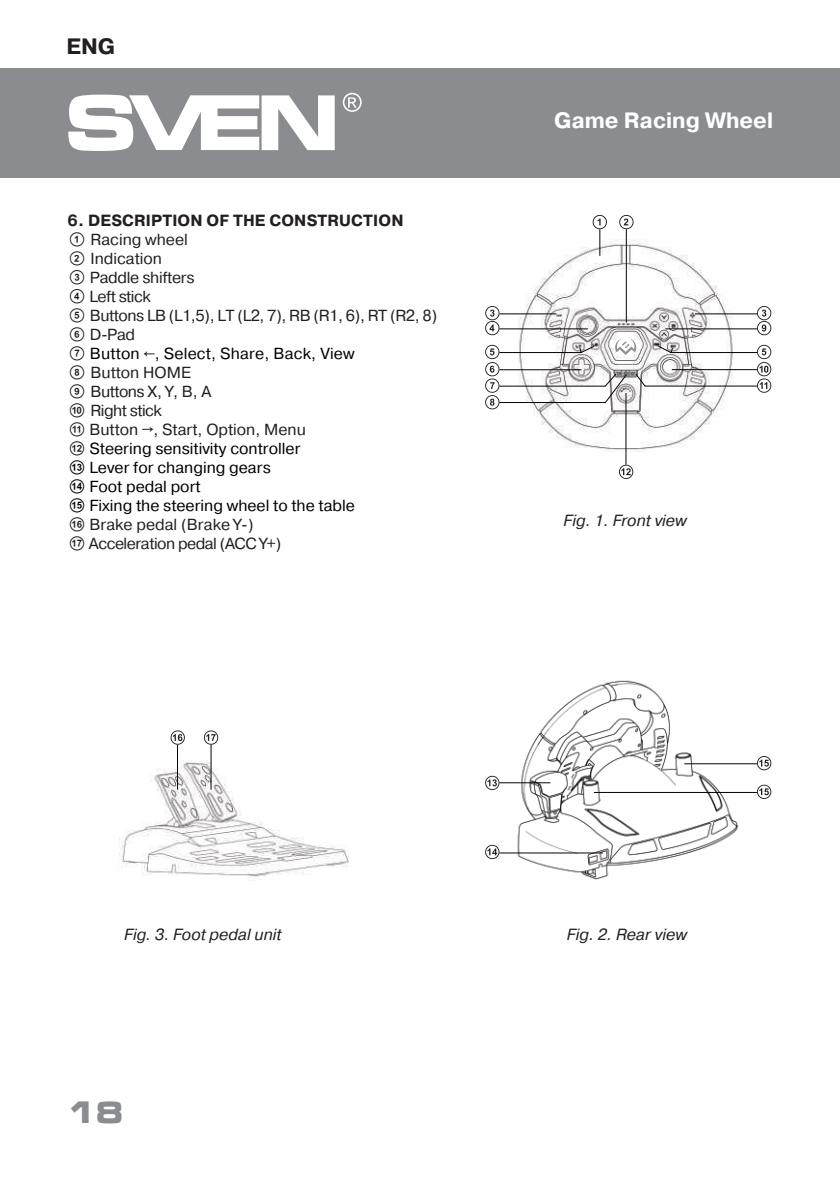
<style>
.page{position:relative;width:840px;height:1191px;background:#fff}
.page>*{position:absolute;margin:0;border:0;box-sizing:border-box;transform-origin:0 0}
.t1{font:700 30px "Micra";color:#8a8c8f}
.t2{font:700 22.2px "Pragmatica";color:#fff}
.t3{font:700 22.2px "Pragmatica";color:#231f20}
.t4{font:italic 16.2px "Pragmatica";color:#231f20}
.t5{font:700 16.2px "Pragmatica";letter-spacing:.01em;color:#231f20}
.t6{font:16px/19px "Pragmatica";color:#231f20}
.s1{font-family:"SVEN"}
.s2{color:#000}
.s3{font-family:"SVEN";color:#000}
</style>
<div class="page">
<div style="left:0;top:68px;width:839px;height:109px;background:#8a8c8f"></div>
<svg style="left:68px;top:95px;width:266px;height:56px"></svg>
<svg style="left:342px;top:93px;width:19px;height:19px"></svg>
<svg style="left:144px;top:351px;width:10px;height:5px"></svg>
<img style="left:510px;top:680px;width:233px;height:200px">
<hr style="left:499px;top:782px;width:51px;height:1px;background:#040503">
<hr style="left:499px;top:852px;width:103px;height:1px;background:#040503">
<hr style="left:593px;top:792px;width:163px;height:1px;background:#040503">
<hr style="left:684px;top:763px;width:72px;height:1px;background:#040503">
<svg style="left:485px;top:776px;width:14px;height:14px"></svg>
<svg style="left:485px;top:845px;width:14px;height:14px"></svg>
<svg style="left:756px;top:756px;width:14px;height:14px"></svg>
<svg style="left:756px;top:784px;width:14px;height:15px"></svg>
<img style="left:119px;top:760px;width:230px;height:120px">
<hr style="left:177px;top:744px;width:1px;height:45px;background:#040503">
<hr style="left:210px;top:744px;width:1px;height:45px;background:#040503">
<svg style="left:170px;top:730px;width:15px;height:14px"></svg>
<svg style="left:204px;top:730px;width:14px;height:14px"></svg>
<img style="left:525px;top:240px;width:201px;height:212px">
<hr style="left:625px;top:229px;width:1px;height:93px;background:#040503">
<svg style="left:592px;top:215px;width:14px;height:41px"></svg>
<svg style="left:619px;top:215px;width:14px;height:14px"></svg>
<svg style="left:619px;top:465px;width:14px;height:14px"></svg>
<hr style="left:625px;top:393px;width:1px;height:72px;background:#040503">
<svg style="left:485px;top:306px;width:285px;height:103px"></svg>
<h2 class="t3" style="left:66px;top:32px;width:50px">ENG</h2>
<p class="t5" style="left:68px;top:210px;width:337px">6. DESCRIPTION OF THE CONSTRUCTION</p>
<p class="t6" style="left:67px;top:230px;width:371px"><span class="s1">A</span> Racing wheel<br><span class="s1">B</span> Indication<br><span class="s1">C</span> Paddle shifters<br><span class="s1">D</span> Left stick<br><span class="s1">E</span> Buttons LB (L1,5), LT (L2, 7), RB (R1, 6), RT (R2, 8)<br><span class="s1">F</span> D-Pad<br><span class="s1">G</span> <span class="s2">Button , Select, Share, Back, View<br></span><span class="s1">H</span> Button HOME<br><span class="s1">I</span> Buttons X, Y, B, A<br><span class="s1">J</span> Right stick<br><span class="s1">K</span> Button →, Start, Option, Menu<br><span class="s1">L</span> <span class="s2">Steering sensitivity controller<br></span><span class="s3">M</span> <span class="s2">Lever for changing gears<br></span><span class="s3">N</span> <span class="s2">Foot pedal port<br></span><span class="s3">O</span> <span class="s2">Fixing the steering wheel to the table<br></span><span class="s1">P</span> Brake pedal (Brake Y-)<br><span class="s1">Q</span> Acceleration pedal (ACC Y+)</p>
<h2 class="t2" style="left:553px;top:106px;width:220px">Game Racing Wheel</h2>
<p class="t4" style="left:563px;top:510px;width:125px">Fig. 1. Front view</p>
<p class="t4" style="left:124px;top:924px;width:159px">Fig. 3. Foot pedal unit</p>
<p class="t4" style="left:566px;top:924px;width:121px">Fig. 2. Rear view</p>
<h1 class="t1" style="left:65px;top:1096px;width:61px">18</h1>
</div>
